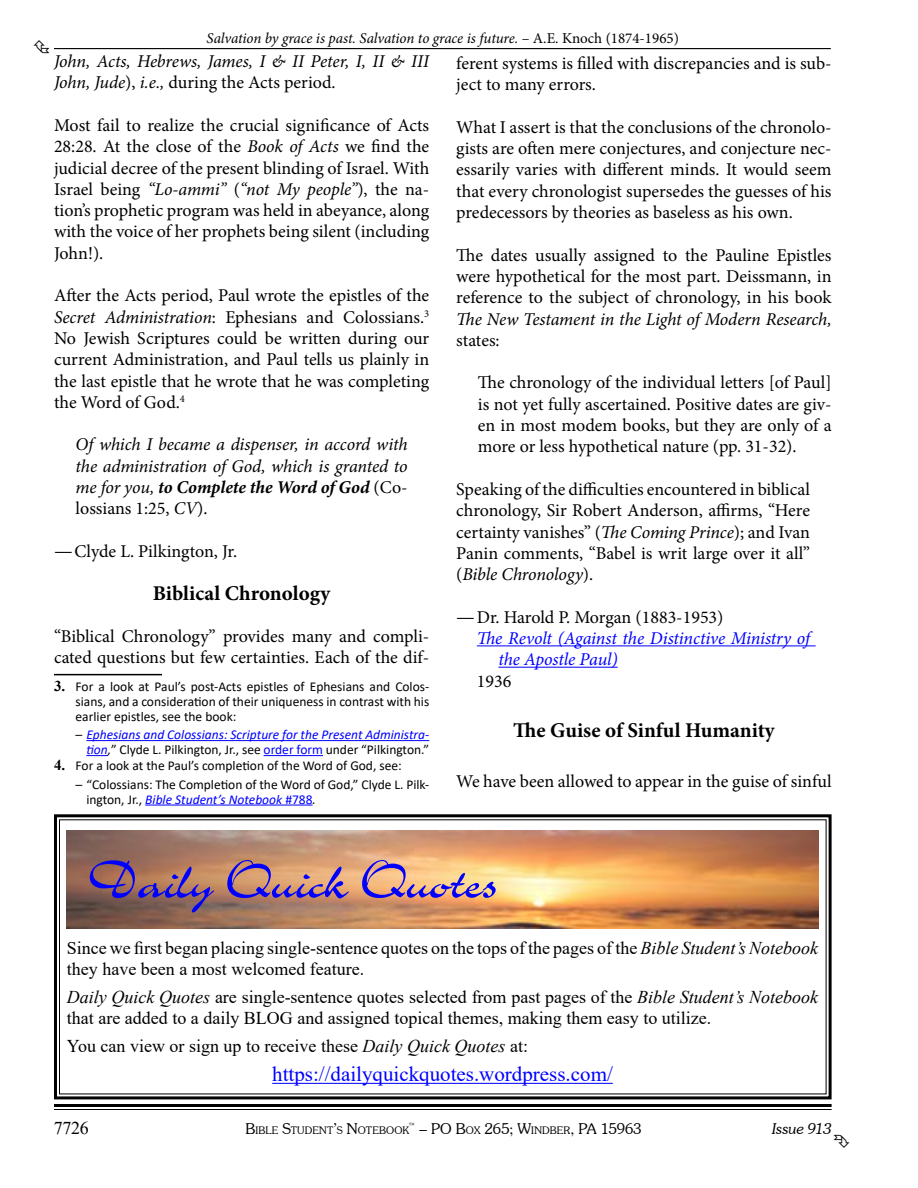
<style>
.page{position:relative;width:918px;height:1188px;background:#fff}
.page>*{position:absolute;margin:0;border:0;box-sizing:border-box;transform-origin:0 0}
.t1{font:60px "Airfoil Script SSK";color:#00f}
.t2{font:700 21px "Minion Pro";color:#000}
.t3{font:21px "Times New Roman";color:#00f}
.t4{font:18px/21.3px "Minion Pro";color:#000;text-align:justify}
.t5{font:18px/21px "Times New Roman";color:#000}
.t6{font:italic 18px/21.3px "Minion Pro";letter-spacing:-.005em;color:#000}
.t7{font:italic 18px "Minion Pro";letter-spacing:-.01em;color:#00f}
.t8{font:italic 15px "Minion Pro";letter-spacing:-.005em;color:#000}
.t9{font:300 15px "Souvenir IT Cby BT";color:#000}
.t10{font:italic 300 15px "Souvenir IT Cby BT";color:#000}
.t11{font:13.5px/15px "Calibri";color:#000;text-align:justify}
.t12{font:italic 13.5px/15px "Calibri";color:#00f;text-align:right}
.t13{font:300 10.5px "Souvenir IT Cby BT";letter-spacing:.015em;color:#000}
.t14{font:300 8.7px "Souvenir IT Cby BT";color:#000}
.s1{font-style:normal}
.s2{font-style:italic}
.s3{font-size:20.25px}
.s4{font-weight:700}
.s5{font-family:"Times New Roman";font-weight:700;font-size:15px}
.s6{color:#000}
.s7{font-style:normal;color:#000}
.s8{font-style:italic;color:#00f}
.s9{color:#00f}
.s10{font-size:10.5px}
.s11{font-size:15px}
</style>
<div class="page">
<hr style="left:54px;top:1104px;width:778px;height:3px;background:#000">
<hr style="left:54px;top:1109px;width:778px;height:1px;background:#000">
<hr style="left:54px;top:674px;width:108px;height:1px;background:#000">
<hr style="left:86px;top:740px;width:343px;height:1px;background:#00f">
<svg style="left:86px;top:755px;width:22px;height:1px"></svg>
<hr style="left:264px;top:755px;width:59px;height:1px;background:#00f">
<hr style="left:145px;top:805px;width:168px;height:1px;background:#00f">
<hr style="left:54px;top:48px;width:777px;height:1px;background:#000">
<hr style="left:477px;top:645px;width:339px;height:1px;background:#00f">
<hr style="left:498px;top:667px;width:120px;height:1px;background:#00f">
<svg style="left:54px;top:814px;width:778px;height:286px"></svg>
<hr style="left:272px;top:1083px;width:341px;height:1px;background:#00f">
<img style="left:67px;top:831px;width:751px;height:97px">
<p class="t8" style="left:207px;top:28px;width:474px">Salvation by grace is past. Salvation to grace is future. <span class="s1">– A.E. Knoch (1874-1965)</span></p>
<p class="t4" style="left:456px;top:53px;width:377px">ferent systems is filled with discrepancies and is sub&shy;ject to many errors.</p>
<p class="t4" style="left:456px;top:117px;width:377px">What I assert is that the conclusions of the chronolo&shy;gists are often mere conjectures, and conjecture nec&shy;essarily varies with different minds. It would seem that every chronologist supersedes the guesses of his predecessors by theories as baseless as his own.</p>
<p class="t4" style="left:456px;top:244px;width:377px">The dates usually assigned to the Pauline Epistles were hypothetical for the most part. Deissmann, in reference to the subject of chronology, in his book</p>
<p class="t6" style="left:456px;top:308px;width:377px">The New Testament in the Light of Modern Research,</p>
<p class="t4" style="left:456px;top:330px;width:45px">states:</p>
<p class="t4" style="left:478px;top:372px;width:355px">The chronology of the individual letters [of Paul] is not yet fully ascertained. Positive dates are giv&shy;en in most modem books, but they are only of a more or less hypothetical nature (pp. 31-32).</p>
<p class="t4" style="left:456px;top:479px;width:355px">Speaking of the difficulties encountered in biblical chronology, Sir Robert Anderson, affirms, “Here certainty vanishes” (<span class="s2">The Coming Prince</span>); and Ivan Panin comments, “Babel is writ large over it all” (<span class="s2">Bible Chronology</span>).</p>
<p class="t4" style="left:456px;top:606px;width:269px"><span class="s3">—</span>Dr. Harold P. Morgan (1883-1953)</p>
<p class="t7" style="left:477px;top:626px;width:335px">The Revolt (Against the Distinctive Ministry of</p>
<p class="t7" style="left:498px;top:647px;width:121px">the Apostle Paul)</p>
<p class="t4" style="left:477px;top:670px;width:36px">1936</p>
<p class="t2" style="left:513px;top:715px;width:263px">The Guise of Sinful Humanity</p>
<p class="t4" style="left:456px;top:771px;width:377px">We have been allowed to appear in the guise of sinful</p>
<p class="t6" style="left:54px;top:51px;width:377px">John, Acts, Hebrews, James, I &amp; II Peter, I, II &amp; III<br>John, Jude<span class="s1">),</span> i.e., <span class="s1">during the Acts period.</span></p>
<p class="t4" style="left:54px;top:115px;width:377px">Most fail to realize the crucial significance of Acts 28:28. At the close of the <span class="s2">Book of Acts</span> we find the judicial decree of the present blinding of Israel. With Israel being <span class="s2">“Lo-ammi”</span> (<span class="s2">“not My people”</span>), the na&shy;tion’s prophetic program was held in abeyance, along with the voice of her prophets being silent (including John!).</p>
<p class="t4" style="left:54px;top:285px;width:377px">After the Acts period, Paul wrote the epistles of the <span class="s2">Secret Administration</span>: Ephesians and Colossians.<sup>3<br></sup>No Jewish Scriptures could be written during our current Administration, and Paul tells us plainly in the last epistle that he wrote that he was completing the Word of God.<sup>4</sup></p>
<p class="t6" style="left:76px;top:434px;width:334px;text-align:justify">Of which I became a dispenser, in accord with the administration of God, which is granted to me for you, <span class="s4">to Complete the Word of God</span> <span class="s1">(Co&shy;lossians 1:25,</span> CV<span class="s1">).</span></p>
<p class="t4" style="left:54px;top:541px;width:185px"><span class="s3">—</span>Clyde L. Pilkington, Jr.</p>
<p class="t2" style="left:153px;top:578px;width:179px">Biblical Chronology</p>
<p class="t4" style="left:54px;top:626px;width:377px">“Biblical Chronology” provides many and compli&shy;cated questions but few certainties. Each of the dif-</p>
<p class="t11" style="left:76px;top:679px;width:355px;text-indent:-22px"><span class="s5">3.</span> For a look at Paul’s post-Acts epistles of Ephesians and Colos&shy;sians, and a consideration of their uniqueness in contrast with his earlier epistles, see the book:</p>
<p class="t12" style="left:76px;top:727px;width:355px"><span class="s6">–</span> Ephesians and Colossians: Scripture for the Present Administra&shy;tion<span class="s6">,</span><span class="s7">” Clyde L. Pilkington, Jr., see</span> <span class="s1">order form</span> <span class="s7">under “Pilkington.”</span></p>
<p class="t11" style="left:54px;top:758px;width:349px"><span class="s5">4.</span> For a look at the Paul’s completion of the Word of God, see:</p>
<p class="t11" style="left:86px;top:776px;width:344px;text-indent:-11px"><span class="s2">–</span> “Colossians: The Completion of the Word of God,” Clyde L. Pilk&shy;ington, Jr., <span class="s8">Bible Student’s Notebook</span> <span class="s9">#788</span><span class="s2">.</span></p>
<h1 class="t1" style="left:87px;top:849px;width:410px">Daily Quick Quotes</h1>
<p class="t5" style="left:67px;top:937px;width:753px">Since we first began placing single-sentence quotes on the tops of the pages of the <span class="s2">Bible Student’s Notebook </span>they have been a most welcomed feature.</p>
<p class="t5" style="left:67px;top:986px;width:753px"><span class="s2">Daily Quick Quotes</span> are single-sentence quotes selected from past pages of the <span class="s2">Bible Student’s Notebook </span>that are added to a daily BLOG and assigned topical themes, making them easy to utilize.</p>
<p class="t5" style="left:67px;top:1035px;width:463px">You can view or sign up to receive these <span class="s2">Daily Quick Quotes</span> at:</p>
<p class="t3" style="left:272px;top:1059px;width:342px">https://dailyquickquotes.wordpress.com/</p>
<p class="t5" style="left:54px;top:1117px;width:36px">7726</p>
<p class="t9" style="left:419px;top:1119px;width:224px">– PO B<span class="s10">OX</span> 265; W<span class="s10">INDBER</span>, PA 15963</p>
<p class="t10" style="left:772px;top:1119px;width:61px">Issue 913</p>
<p class="t13" style="left:245px;top:1124px;width:165px"><span class="s11">B</span>IBLE <span class="s11">S</span>TUDENT<span class="s11">’</span>S <span class="s11">N</span>OTEBOOK</p>
<p class="t14" style="left:408px;top:1121px;width:9px">™</p>
</div>
